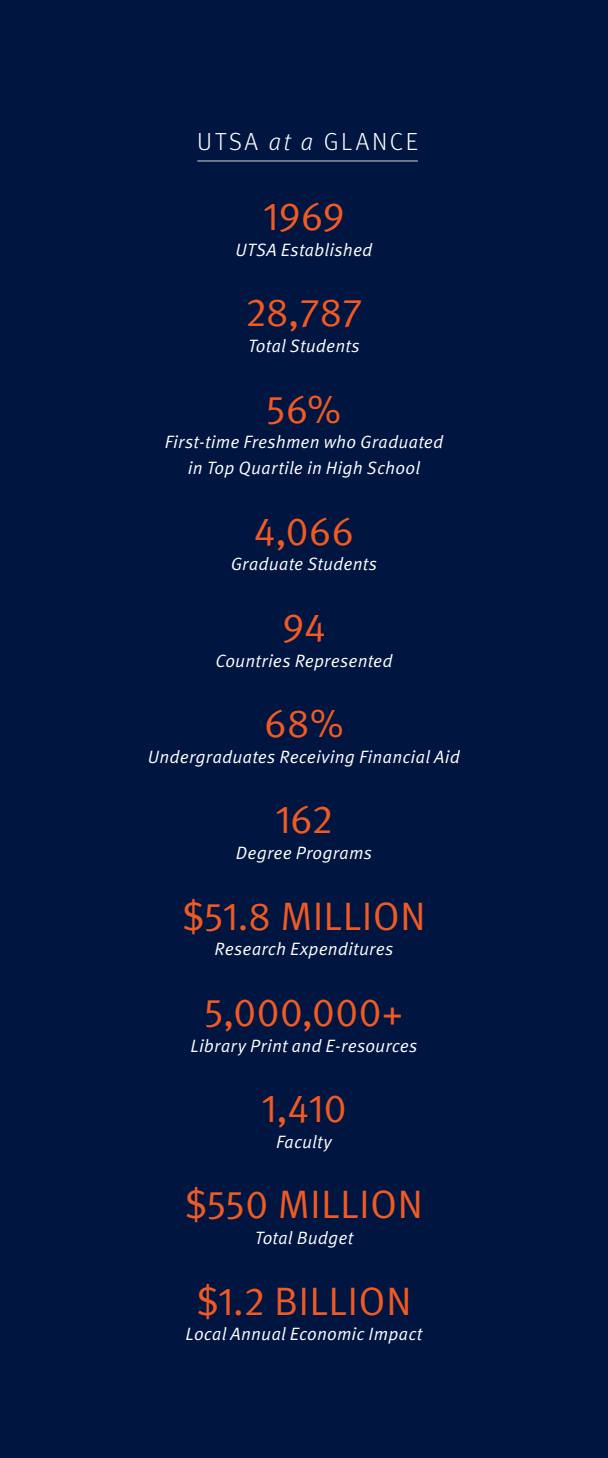
<style>
.page{position:relative;width:608px;height:1458px;background:#001641}
.page>*{position:absolute;margin:0;border:0;box-sizing:border-box;transform-origin:0 0}
.t1{font:39.6px "Meta OT Norm";letter-spacing:-.005em;color:#f15a22}
.t2{font:300 24.75px "Meta OT";letter-spacing:.11em;color:#fff}
.t3{font:17.78px/25.9px "Meta OT Norm Ita";letter-spacing:.01em;color:#fff;text-align:center}
.s1{font-style:italic}
</style>
<div class="page">
<hr style="left:197px;top:160px;width:221px;height:2px;background:#bcbec0">
<h2 class="t2" style="left:197px;top:127px;width:222px">UTSA <span class="s1">at a</span> GLANCE</h2>
<h1 class="t1" style="left:263px;top:193px;width:83px">1969</h1>
<p class="t3" style="left:235px;top:237px;width:138px">UTSA Established</p>
<h1 class="t1" style="left:245px;top:289px;width:119px">28,787</h1>
<p class="t3" style="left:248px;top:333px;width:113px">Total Students</p>
<h1 class="t1" style="left:266px;top:385px;width:76px">56%</h1>
<p class="t3" style="left:165px;top:430px;width:280px">First-time Freshmen who Graduated in Top Quartile in High School</p>
<h1 class="t1" style="left:253px;top:507px;width:102px">4,066</h1>
<p class="t3" style="left:231px;top:552px;width:148px">Graduate Students</p>
<h1 class="t1" style="left:282px;top:603px;width:46px">94</h1>
<p class="t3" style="left:215px;top:648px;width:179px">Countries Represented</p>
<h1 class="t1" style="left:264px;top:700px;width:81px">68%</h1>
<p class="t3" style="left:148px;top:744px;width:313px">Undergraduates Receiving Financial Aid</p>
<h1 class="t1" style="left:275px;top:796px;width:59px">162</h1>
<p class="t3" style="left:236px;top:840px;width:138px">Degree Programs</p>
<h1 class="t1" style="left:182px;top:892px;width:245px">$51.8 MILLION</h1>
<p class="t3" style="left:214px;top:937px;width:180px">Research Expenditures</p>
<h1 class="t1" style="left:204px;top:988px;width:200px">5,000,000+</h1>
<p class="t3" style="left:190px;top:1033px;width:228px">Library Print and E-resources</p>
<h1 class="t1" style="left:261px;top:1085px;width:87px">1,410</h1>
<p class="t3" style="left:276px;top:1129px;width:57px">Faculty</p>
<h1 class="t1" style="left:184px;top:1181px;width:240px">$550 MILLION</h1>
<p class="t3" style="left:255px;top:1225px;width:100px">Total Budget</p>
<h1 class="t1" style="left:196px;top:1277px;width:217px">$1.2 BILLION</h1>
<p class="t3" style="left:185px;top:1322px;width:238px">Local Annual Economic Impact</p>
</div>
